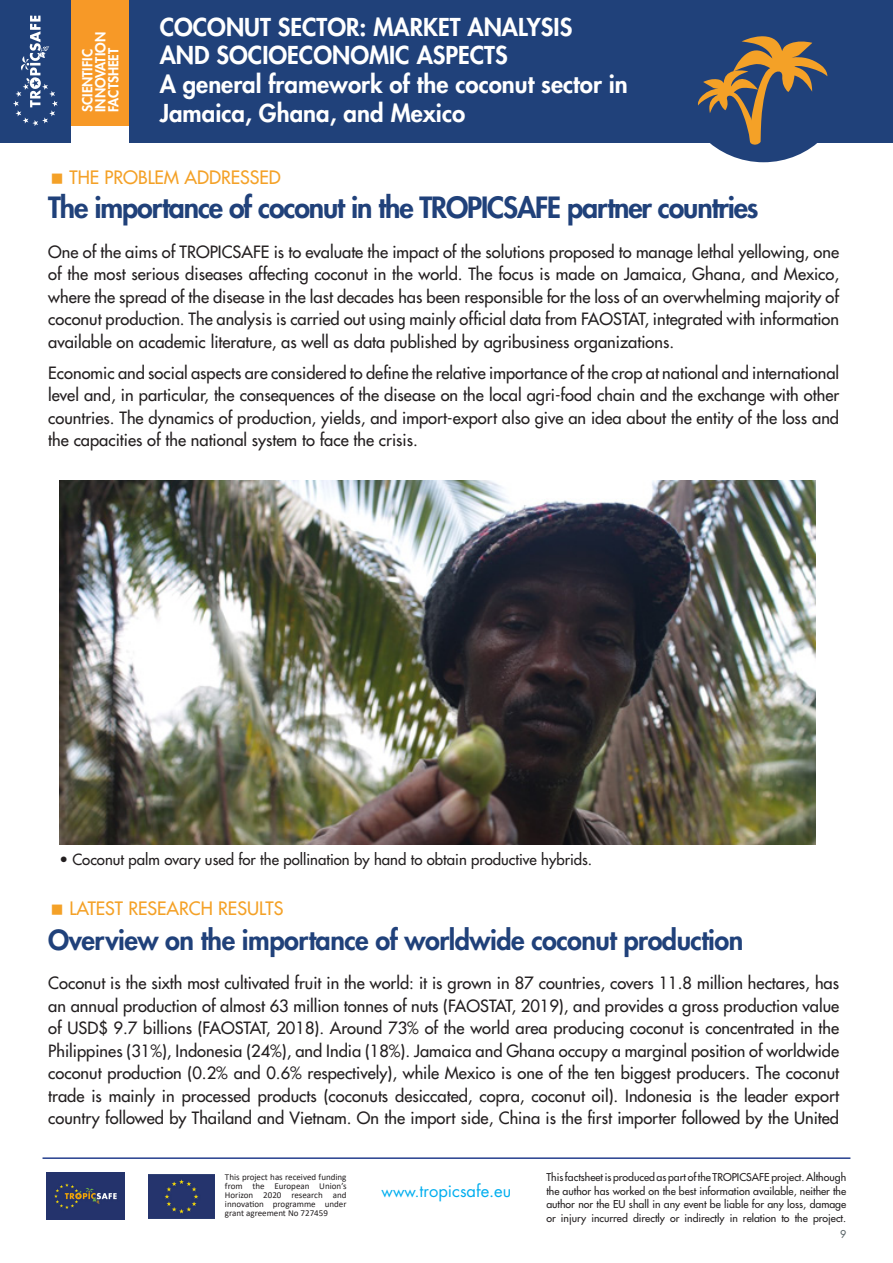
<style>
.page{position:relative;width:893px;height:1263px;background:#fff}
.page>*{position:absolute;margin:0;border:0;box-sizing:border-box;transform-origin:0 0}
.ENCABEZADOS{font:800 28.5px "Futura Std";letter-spacing:-.04em;color:#20417a}
.ENCABEZADOS-2{font:800 27px "Futura Std";letter-spacing:-.02em;color:#20417a}
.TITULOS{font:800 24px/28.8px "Futura Std";color:#fff}
.t1{font:500 18px "Futura Std";color:#f4a127}
.t2{font:500 16.5px/22.5px "Futura Std";color:#231f20;text-align:justify}
.t3{font:16.5px "Futura Std";color:#00aeef}
.t4{font:500 15px "Futura Std";color:#231f20}
.t5{font:800 13.5px/13px "Futura Std";color:#fff}
.t6{font:500 10.5px/13.5px "Futura Std";color:#231f20;text-align:justify}
.t7{font:500 10.5px "Futura Std";color:#5c666a}
.t8{font:9px/9px "Calibri";color:#231f20;text-align:justify}
.s1{font-size:15px}
</style>
<div class="page">
<div style="left:0;top:0;width:893px;height:143px;background:#20417a"></div>
<div style="left:71px;top:0;width:58px;height:142px;background:#f79927"></div>
<div style="left:71px;top:127px;width:58px;height:16px;background:#fff"></div>
<svg style="left:13px;top:16px;width:45px;height:110px"></svg>
<img style="left:47px;top:1173px;width:77px;height:47px">
<img style="left:149px;top:1174px;width:66px;height:44px">
<hr style="left:43px;top:1157px;width:807px;height:2px;background:#253f8e">
<svg style="left:698px;top:36px;width:130px;height:126px"></svg>
<img style="left:60px;top:480px;width:756px;height:364px">
<p class="t5" style="left:81px;top:112px;width:81px;rotate:-90deg">SCIENTIFIC<br>INNOVATION<br>FACTSHEET</p>
<p class="TITULOS" style="left:160px;top:12px;width:414px">COCONUT SECTOR: MARKET ANALYSIS<br>AND SOCIOECONOMIC ASPECTS</p>
<p class="TITULOS" style="left:160px;top:70px;width:470px">A general framework of the coconut sector in<br>Jamaica, Ghana, and Mexico</p>
<p class="t1" style="left:70px;top:166px;width:213px">THE PROBLEM ADDRESSED</p>
<p class="ENCABEZADOS" style="left:48px;top:189px;width:712px">The importance of coconut in the TROPICSAFE partner countries</p>
<p class="t2" style="left:48px;top:240px;width:792px">One of the aims of TROPICSAFE is to evaluate the impact of the solutions proposed to manage lethal yellowing, one of the most serious diseases affecting coconut in the world. The focus is made on Jamaica, Ghana, and Mexico, where the spread of the disease in the last decades has been responsible for the loss of an overwhelming majority of coconut production. The analysis is carried out using mainly official data from FAOSTAT, integrated with information available on academic literature, as well as data published by agribusiness organizations.</p>
<p class="t2" style="left:48px;top:361px;width:792px">Economic and social aspects are considered to define the relative importance of the crop at national and international level and, in particular, the consequences of the disease on the local agri-food chain and the exchange with other countries. The dynamics of production, yields, and import-export also give an idea about the entity of the loss and the capacities of the national system to face the crisis.</p>
<p class="t4" style="left:60px;top:850px;width:534px">• Coconut palm ovary used for the pollination by hand to obtain productive hybrids.</p>
<p class="t1" style="left:70px;top:897px;width:215px">LATEST RESEARCH RESULTS</p>
<p class="ENCABEZADOS-2" style="left:48px;top:922px;width:697px">Overview on the importance of worldwide coconut production</p>
<p class="t2" style="left:48px;top:972px;width:792px">Coconut is the sixth most cultivated fruit in the world: it is grown in 87 countries, covers 11.8 million hectares, has an annual production of almost 63 million tonnes of nuts (FAOSTAT, 2019), and provides a gross production value of USD$ 9.7 billions (FAOSTAT, 2018). Around 73% of the world area producing coconut is concentrated in the Philippines (31%), Indonesia (24%), and India (18%). Jamaica and Ghana occupy a marginal position of worldwide coconut production (0.2% and 0.6% respectively), while Mexico is one of the ten biggest producers. The coconut trade is mainly in processed products (coconuts desiccated, copra, coconut oil). Indonesia is the leader export country followed by Thailand and Vietnam. On the import side, China is the first importer followed by the United</p>
<p class="t8" style="left:225px;top:1172px;width:123px">This project has received funding from the European Union’s Horizon 2020 research and innovation programme under grant agreement No 727459</p>
<p class="t3" style="left:382px;top:1180px;width:131px"><span class="s1">www.</span>tropicsafe.eu</p>
<p class="t6" style="left:546px;top:1171px;width:301px">This factsheet is produced as part of the TROPICSAFE project. Although the author has worked on the best information available, neither the author nor the EU shall in any event be liable for any loss, damage or injury incurred directly or indirectly in relation to the project.</p>
<p class="t7" style="left:840px;top:1227px;width:8px">9</p>
</div>
